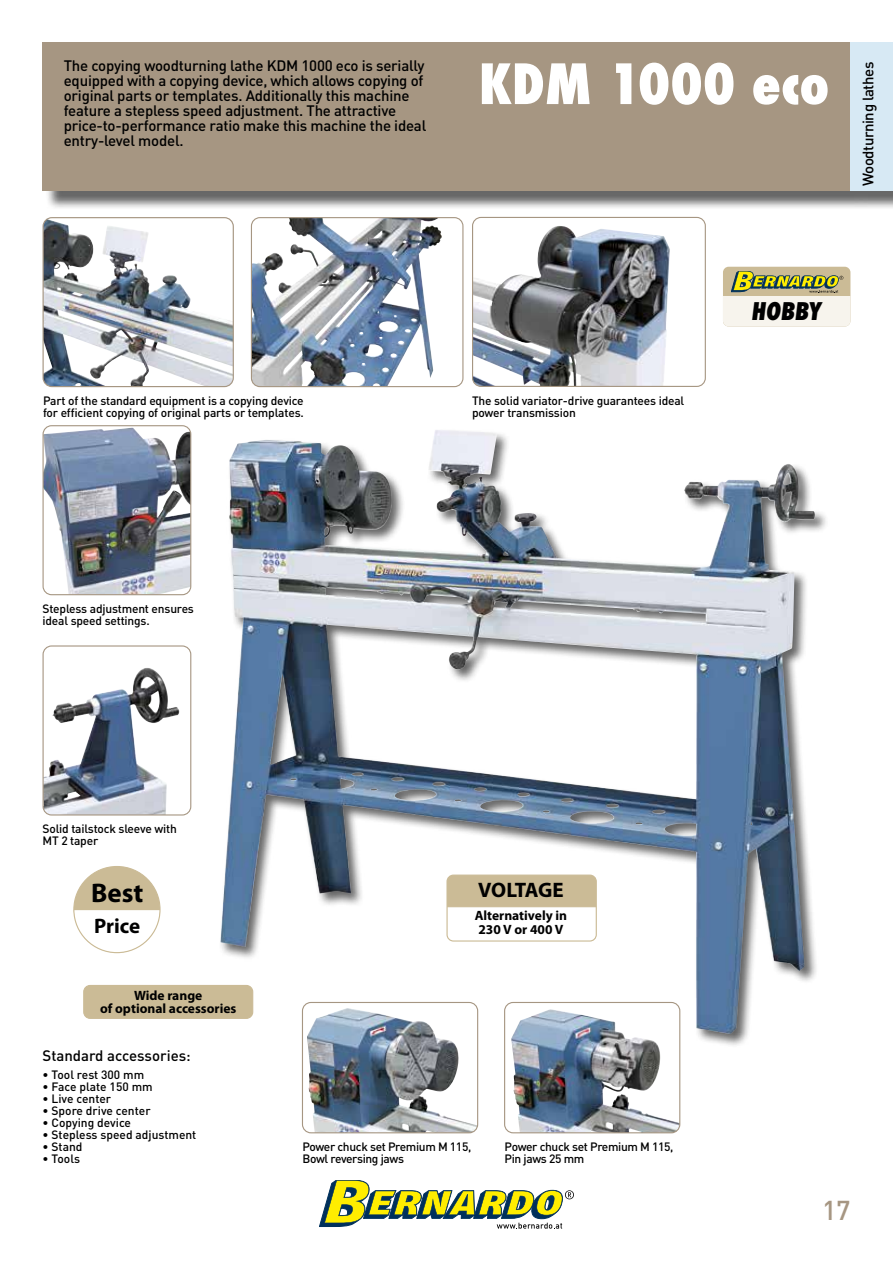
<style>
.page{position:relative;width:893px;height:1263px;background:#fff}
.page>*{position:absolute;margin:0;border:0;box-sizing:border-box;transform-origin:0 0}
.t1{font:800 condensed 54px "Futura";color:#fff}
.t2{font:700 27px "Myriad Pro";color:#000}
.t3{font:500 27px "DIN Pro";color:#a69682}
.t4{font:italic 800 26.85px "Futura PT Cond";color:#000}
.t5{font:700 21px "Myriad Pro";letter-spacing:-.01em;color:#000}
.t6{font:500 15px/15px "DIN Pro";letter-spacing:-.015em;color:#000}
.t7{font:700 13.5px/13.5px "Myriad Pro";color:#000}
.t8{font:500 12px/12px "DIN Pro";letter-spacing:-.015em;color:#000}
</style>
<div class="page">
<div style="left:45px;top:45px;width:848px;height:165px;background:#000;opacity:.6"></div>
<div style="left:43px;top:43px;width:807px;height:148px;background:#a69682"></div>
<div style="left:850px;top:43px;width:43px;height:148px;background:#d7e9f4"></div>
<div style="left:74px;top:866px;width:86px;height:87px;background:#cbbb96;border-radius:50%"></div>
<svg style="left:75px;top:910px;width:84px;height:43px"></svg>
<img style="left:220px;top:431px;width:596px;height:603px">
<img style="left:251px;top:218px;width:182px;height:169px">
<div style="left:251px;top:217px;width:212px;height:170px;border:1px solid #a69682;border-radius:9px"></div>
<img style="left:43px;top:225px;width:189px;height:162px">
<div style="left:43px;top:217px;width:191px;height:170px;border:1px solid #a69682;border-radius:9px"></div>
<img style="left:43px;top:428px;width:148px;height:167px">
<div style="left:43px;top:425px;width:148px;height:170px;border:1px solid #a69682;border-radius:9px"></div>
<img style="left:43px;top:668px;width:136px;height:147px">
<div style="left:43px;top:645px;width:148px;height:170px;border:1px solid #a69682;border-radius:9px"></div>
<img style="left:473px;top:226px;width:197px;height:160px">
<div style="left:472px;top:217px;width:234px;height:170px;border:1px solid #a69682;border-radius:9px"></div>
<img style="left:307px;top:1008px;width:171px;height:125px">
<div style="left:302px;top:1002px;width:176px;height:131px;border:1px solid #a69682;border-radius:9px"></div>
<img style="left:511px;top:1009px;width:169px;height:124px">
<div style="left:504px;top:1002px;width:176px;height:131px;border:1px solid #a69682;border-radius:9px"></div>
<div style="left:723px;top:267px;width:127px;height:59px;background:#cbbb96;border-radius:6px"></div>
<div style="left:723px;top:296px;width:127px;height:30px;background:#f7f4ed"></div>
<svg style="left:731px;top:271px;width:112px;height:22px"></svg>
<div style="left:84px;top:985px;width:169px;height:33px;background:#cbbb96;border-radius:6px"></div>
<div style="left:83px;top:985px;width:170px;height:34px;border:1px solid #cbbb96;border-radius:6px"></div>
<svg style="left:319px;top:1180px;width:255px;height:49px"></svg>
<p class="t6" style="left:64px;top:57px;width:364px">The copying woodturning lathe KDM 1000 eco is serially equipped with a copying device, which allows copying of original parts or templates. Additionally this machine feature a stepless speed adjustment. The attractive price-to-performance ratio make this machine the ideal entry-level model.</p>
<p class="t8" style="left:43px;top:394px;width:262px">Part of the standard equipment is a copying device for efficient copying of original parts or templates.</p>
<h1 class="t1" style="left:479px;top:47px;width:352px">KDM 1000 eco</h1>
<p class="t6" style="left:860px;top:186px;width:126px;rotate:-90deg">Woodturning lathes</p>
<p class="t8" style="left:472px;top:394px;width:214px">The solid variator-drive guarantees ideal power transmission</p>
<h3 class="t4" style="left:752px;top:295px;width:71px">HOBBY</h3>
<p class="t8" style="left:43px;top:602px;width:153px">Stepless adjustment ensures ideal speed settings.</p>
<p class="t8" style="left:43px;top:822px;width:136px">Solid tailstock sleeve with<br>MT 2 taper</p>
<h2 class="t2" style="left:91px;top:875px;width:54px">Best</h2>
<h3 class="t5" style="left:94px;top:912px;width:48px">Price</h3>
<p class="t7" style="left:100px;top:988px;width:138px;text-align:center">Wide range<br>of optional accessories</p>
<p class="t6" style="left:43px;top:1047px;width:150px">Standard accessories:</p>
<p class="t8" style="left:43px;top:1068px;width:103px">• Tool rest 300 mm</p>
<p class="t8" style="left:43px;top:1080px;width:112px">• Face plate 150 mm</p>
<p class="t8" style="left:43px;top:1092px;width:70px">• Live center</p>
<p class="t8" style="left:43px;top:1104px;width:110px">• Spore drive center</p>
<p class="t8" style="left:43px;top:1116px;width:90px">• Copying device</p>
<p class="t8" style="left:43px;top:1128px;width:155px">• Stepless speed adjustment</p>
<p class="t8" style="left:43px;top:1140px;width:41px">• Stand</p>
<p class="t8" style="left:43px;top:1152px;width:39px">• Tools</p>
<h3 class="t5" style="left:478px;top:876px;width:87px">VOLTAGE</h3>
<p class="t7" style="left:475px;top:909px;width:94px">Alternatively in<br>230 V or 400 V</p>
<p class="t8" style="left:302px;top:1140px;width:170px">Power chuck set Premium M 115,<br>Bowl reversing jaws</p>
<p class="t8" style="left:505px;top:1140px;width:170px">Power chuck set Premium M 115,<br>Pin jaws 25 mm</p>
<h2 class="t3" style="left:822px;top:1192px;width:30px">17</h2>
</div>
